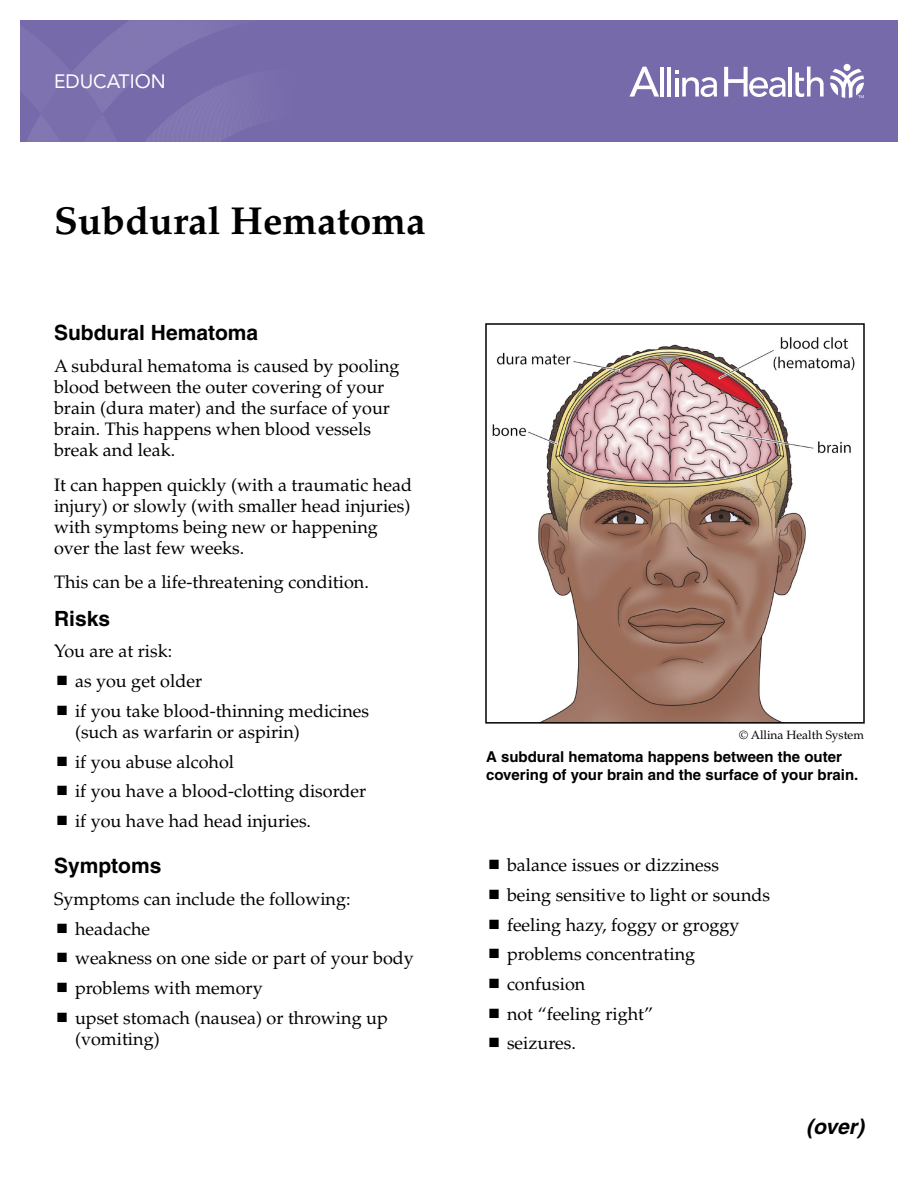
<style>
.page{position:relative;width:918px;height:1188px;background:#fff}
.page>*{position:absolute;margin:0;border:0;box-sizing:border-box;transform-origin:0 0}
.t1{font:700 39px "Palatino";color:#000}
.t2{font:700 21px "Helvetica";color:#000}
.t3{font:italic 700 21px "Helvetica";color:#000}
.t4{font:19.2px "Avenir LT Std";color:#fff}
.t5{font:18px/29.7px "Palatino";color:#000}
.t6{font:700 15px/18px "Helvetica";color:#000}
.t7{font:12px "Palatino";color:#000}
</style>
<div class="page">
<div style="left:20px;top:20px;width:878px;height:122px;background:#766aab"></div>
<svg style="left:27px;top:20px;width:218px;height:122px"></svg>
<svg style="left:830px;top:69px;width:34px;height:29px"></svg>
<div style="left:844px;top:64px;width:7px;height:7px;background:#fff;border-radius:50%"></div>
<hr style="left:660px;top:67px;width:4px;height:30px;background:#fff">
<hr style="left:667px;top:67px;width:4px;height:30px;background:#fff">
<hr style="left:789px;top:67px;width:3px;height:30px;background:#fff">
<svg style="left:795px;top:67px;width:29px;height:30px"></svg>
<svg style="left:675px;top:71px;width:42px;height:26px"></svg>
<svg style="left:629px;top:67px;width:30px;height:30px"></svg>
<svg style="left:724px;top:67px;width:62px;height:30px"></svg>
<img style="left:492px;top:337px;width:363px;height:384px">
<p class="t4" style="left:54px;top:70px;width:113px">EDUCATION</p>
<h1 class="t1" style="left:54px;top:198px;width:373px">Subdural Hematoma</h1>
<p class="t2" style="left:54px;top:320px;width:206px">Subdural Hematoma</p>
<p class="t5" style="left:54px;top:356px;width:347px;line-height:21px">A subdural hematoma is caused by pooling blood between the outer covering of your brain (dura mater) and the surface of your brain. This happens when blood vessels break and leak.</p>
<p class="t5" style="left:54px;top:474px;width:360px;line-height:21px">It can happen quickly (with a traumatic head injury) or slowly (with smaller head injuries) with symptoms being new or happening over the last few weeks.</p>
<p class="t5" style="left:54px;top:567px;width:316px">This can be a life-threatening condition.</p>
<p class="t2" style="left:54px;top:605px;width:58px">Risks</p>
<p class="t5" style="left:75px;top:637px;width:296px;text-indent:-21px">You are at risk:<br>as you get older<br>if you take blood-thinning medicines</p>
<p class="t5" style="left:75px;top:717px;width:293px">(such as warfarin or aspirin)<br>if you abuse alcohol<br>if you have a blood-clotting disorder if you have had head injuries.</p>
<p class="t2" style="left:54px;top:853px;width:109px">Symptoms</p>
<p class="t5" style="left:75px;top:884px;width:340px;text-indent:-21px">Symptoms can include the following: headache<br>weakness on one side or part of your body problems with memory<br>upset stomach (nausea) or throwing up</p>
<p class="t5" style="left:75px;top:1024px;width:86px">(vomiting)</p>
<p class="t7" style="left:739px;top:727px;width:126px">© Allina Health System</p>
<p class="t6" style="left:486px;top:748px;width:374px">A subdural hematoma happens between the outer covering of your brain and the surface of your brain.</p>
<p class="t5" style="left:507px;top:851px;width:265px">balance issues or dizziness<br>being sensitive to light or sounds feeling hazy, foggy or groggy problems concentrating confusion<br>not “feeling right”<br>seizures.</p>
<p class="t3" style="left:806px;top:1114px;width:59px">(over)</p>
</div>
